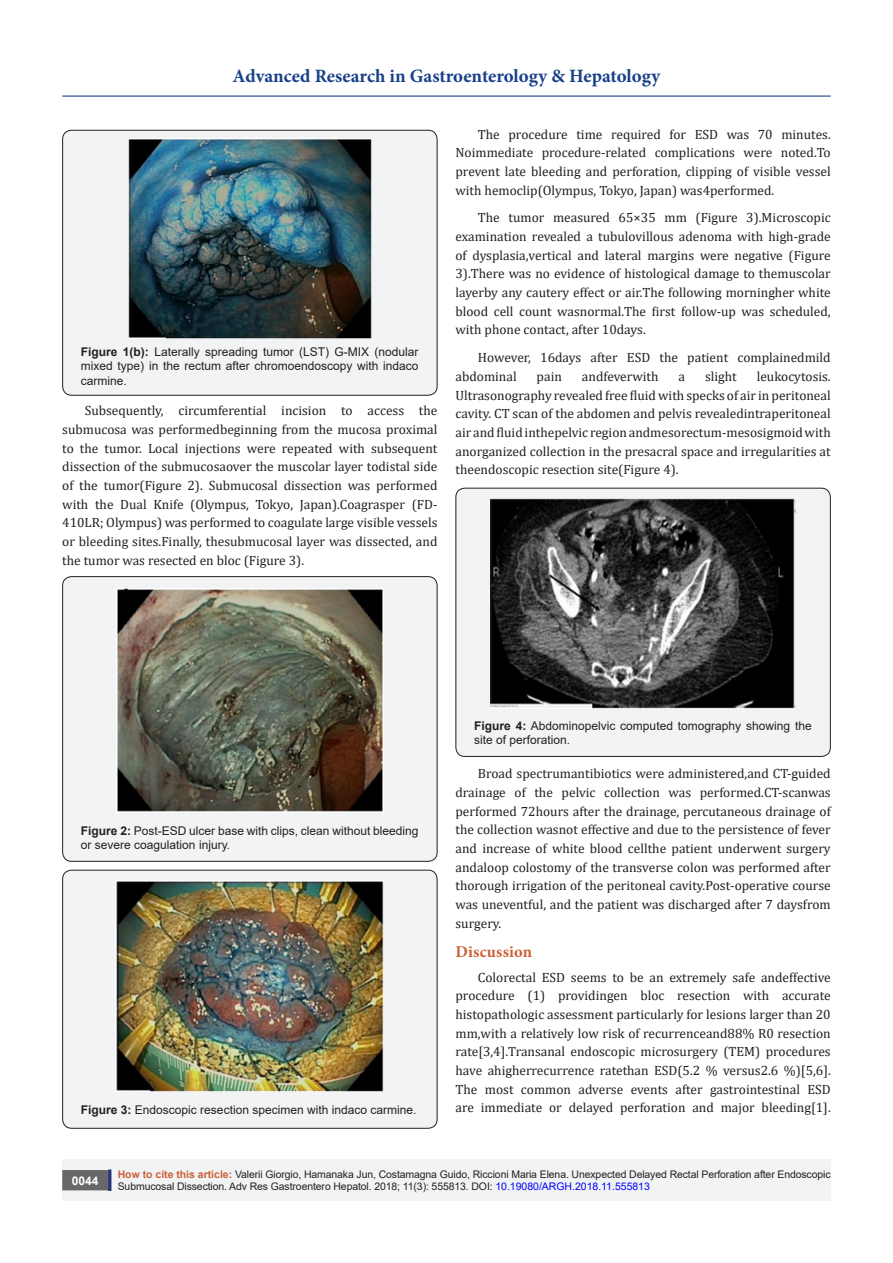
<style>
.page{position:relative;width:893px;height:1263px;background:#fff}
.page>*{position:absolute;margin:0;border:0;box-sizing:border-box;transform-origin:0 0}
.t1{font:700 18.9px "Minion Pro";color:#183f89}
.List_Paragraph{font:700 16.5px "Minion Pro";letter-spacing:.01em;color:#ca5f37}
.List_Paragraph-2{font:13.5px/18.8px "Cambria";color:#231f20;text-align:justify}
.t2{font:12px/14.4px "Arial";color:#231f20}
.t3{font:700 12px "Arial";color:#fff}
.t4{font:10.5px/12.6px "Arial";letter-spacing:-.01em;color:#231f20}
.s1{font-weight:700}
.s2{font-weight:700;color:#ca5f37}
.s3{color:#00f}
</style>
<div class="page">
<hr style="left:62px;top:96px;width:769px;height:1px;background:#253f8e">
<div style="left:62px;top:1160px;width:769px;height:41px;background:#f2f3f4"></div>
<div style="left:63px;top:1171px;width:44px;height:18px;background:#68676a"></div>
<div style="left:62px;top:1170px;width:46px;height:20px;border:2px solid #68676a"></div>
<div style="left:108px;top:1169px;width:3px;height:22px;background:#253474;border:2px solid #253474"></div>
<div style="left:63px;top:130px;width:374px;height:265px;background:#f2f3f4;border-radius:9px"></div>
<div style="left:62px;top:130px;width:375px;height:266px;border:1px solid #231f20;border-radius:9px"></div>
<img style="left:129px;top:139px;width:242px;height:199px">
<div style="left:63px;top:577px;width:374px;height:284px;background:#f2f3f4;border-radius:9px"></div>
<div style="left:62px;top:576px;width:375px;height:286px;border:1px solid #231f20;border-radius:9px"></div>
<img style="left:116px;top:588px;width:267px;height:225px">
<div style="left:63px;top:870px;width:374px;height:258px;background:#f2f3f4;border-radius:9px"></div>
<div style="left:62px;top:870px;width:375px;height:259px;border:1px solid #231f20;border-radius:9px"></div>
<img style="left:116px;top:880px;width:268px;height:211px">
<div style="left:456px;top:488px;width:374px;height:268px;background:#f2f3f4;border-radius:9px"></div>
<div style="left:455px;top:488px;width:376px;height:269px;border:1px solid #231f20;border-radius:9px"></div>
<img style="left:491px;top:498px;width:305px;height:210px">
<h1 class="t1" style="left:233px;top:63px;width:429px">Advanced Research in Gastroenterology &amp; Hepatology</h1>
<p class="t2" style="left:81px;top:344px;width:339px;text-align:justify"><span class="s1">Figure 1(b):</span> Laterally spreading tumor (LST) G-MIX (nodular mixed type) in the rectum after chromoendoscopy with indaco carmine.</p>
<p class="List_Paragraph-2" style="left:62px;top:401px;width:377px;text-indent:22px">Subsequently, circumferential incision to access the submucosa was performedbeginning from the mucosa proximal to the tumor. Local injections were repeated with subsequent dissection of the submucosaover the muscolar layer todistal side of the tumor(Figure 2). Submucosal dissection was performed with the Dual Knife (Olympus, Tokyo, Japan).Coagrasper (FD-410LR; Olympus) was performed to coagulate large visible vessels or bleeding sites.Finally, thesubmucosal layer was dissected, and the tumor was resected en bloc (Figure 3).</p>
<p class="List_Paragraph-2" style="left:455px;top:125px;width:377px;text-indent:22px">The procedure time required for ESD was 70 minutes.<br>Noimmediate procedure-related complications were noted.To prevent late bleeding and perforation, clipping of visible vessel with hemoclip(Olympus, Tokyo, Japan) was4performed.</p>
<p class="List_Paragraph-2" style="left:455px;top:208px;width:377px;text-indent:22px">The tumor measured 65×35 mm (Figure 3).Microscopic examination revealed a tubulovillous adenoma with high-grade of dysplasia,vertical and lateral margins were negative (Figure 3).There was no evidence of histological damage to themuscolar layerby any cautery effect or air.The following morningher white blood cell count wasnormal.The first follow-up was scheduled, with phone contact, after 10days.</p>
<p class="List_Paragraph-2" style="left:455px;top:348px;width:377px;text-indent:22px">However, 16days after ESD the patient complainedmild abdominal</p>
<p class="List_Paragraph-2" style="left:537px;top:367px;width:27px">pain</p>
<p class="List_Paragraph-2" style="left:582px;top:367px;width:78px">andfeverwith</p>
<p class="List_Paragraph-2" style="left:678px;top:367px;width:8px">a</p>
<p class="List_Paragraph-2" style="left:705px;top:367px;width:33px">slight</p>
<p class="List_Paragraph-2" style="left:455px;top:367px;width:377px;text-indent:301px">leukocytosis.<br>Ultrasonography revealed free fluid with specks of air in peritoneal cavity. CT scan of the abdomen and pelvis revealedintraperitoneal air and fluid inthepelvic region andmesorectum-mesosigmoid with anorganized collection in the presacral space and irregularities at theendoscopic resection site(Figure 4).</p>
<p class="t2" style="left:81px;top:823px;width:339px"><span class="s1">Figure 2:</span> Post-ESD ulcer base with clips, clean without bleeding or severe coagulation injury.</p>
<p class="t2" style="left:81px;top:1102px;width:337px"><span class="s1">Figure 3:</span> Endoscopic resection specimen with indaco carmine.</p>
<p class="t2" style="left:474px;top:718px;width:339px"><span class="s1">Figure 4:</span> Abdominopelvic computed tomography showing the site of perforation.</p>
<p class="List_Paragraph-2" style="left:455px;top:764px;width:377px;text-indent:22px">Broad spectrumantibiotics were administered,and CT-guided drainage of the pelvic collection was performed.CT-scanwas performed 72hours after the drainage, percutaneous drainage of the collection wasnot effective and due to the persistence of fever and increase of white blood cellthe patient underwent surgery andaloop colostomy of the transverse colon was performed after thorough irrigation of the peritoneal cavity.Post-operative course was uneventful, and the patient was discharged after 7 daysfrom surgery.</p>
<p class="List_Paragraph" style="left:455px;top:940px;width:78px">Discussion</p>
<p class="List_Paragraph-2" style="left:455px;top:967px;width:377px;text-indent:22px">Colorectal ESD seems to be an extremely safe andeffective procedure (1) providingen bloc resection with accurate histopathologic assessment particularly for lesions larger than 20 mm,with a relatively low risk of recurrenceand88% R0 resection rate[3,4].Transanal endoscopic microsurgery (TEM) procedures have ahigherrecurrence ratethan ESD(5.2 % versus2.6 %)[5,6].<br>The most common adverse events after gastrointestinal ESD are immediate or delayed perforation and major bleeding[1].</p>
<p class="t3" style="left:72px;top:1172px;width:28px">0044</p>
<p class="t4" style="left:118px;top:1168px;width:714px"><span class="s2">How to cite this article:</span> Valerii Giorgio, Hamanaka Jun, Costamagna Guido, Riccioni Maria Elena. Unexpected Delayed Rectal Perforation after Endoscopic<br>Submucosal Dissection. Adv Res Gastroentero Hepatol. 2018; 11(3): 555813. DOI: <span class="s3">10.19080/ARGH.2018.11.555813</span></p>
</div>
